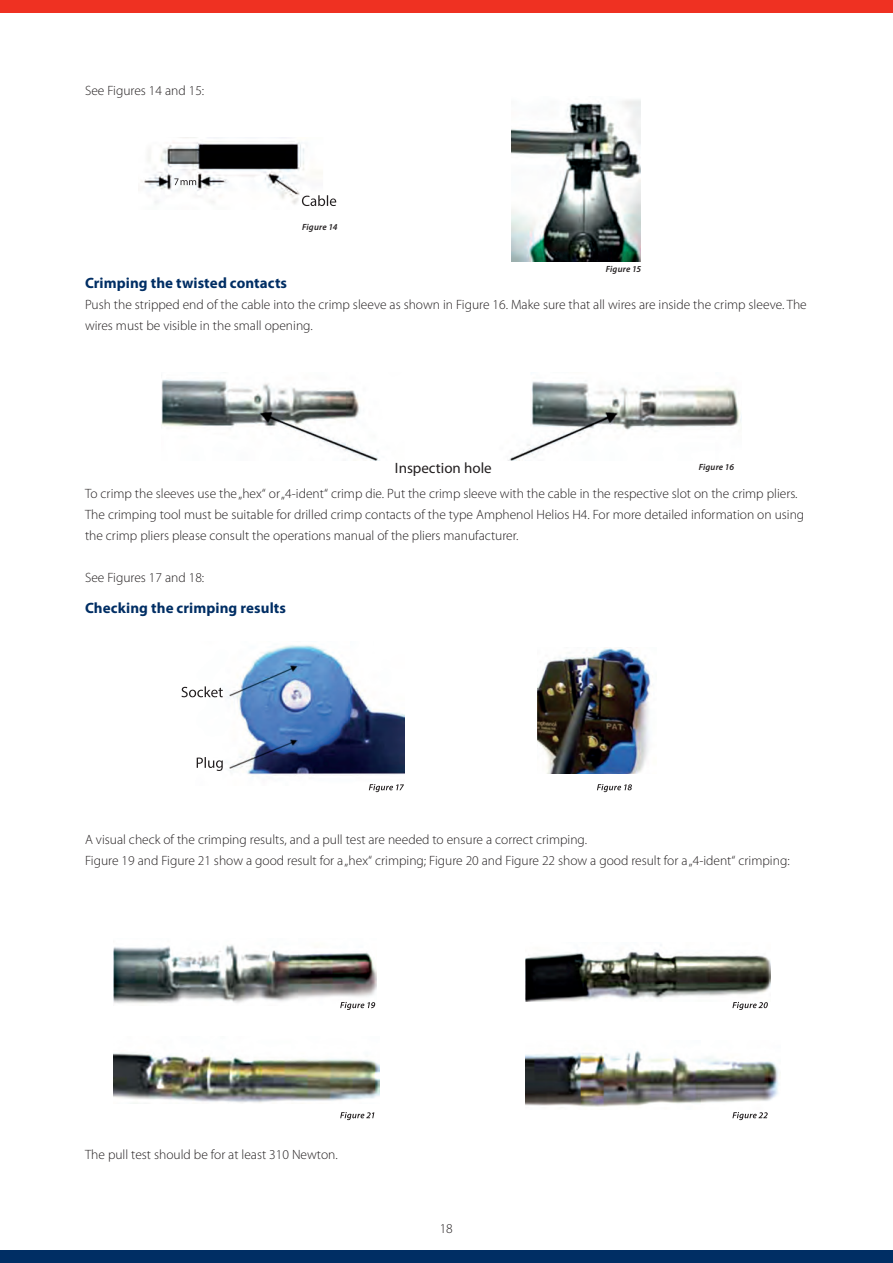
<style>
.page{position:relative;width:893px;height:1263px;background:#fff}
.page>*{position:absolute;margin:0;border:0;box-sizing:border-box;transform-origin:0 0}
.t1{font:700 15px "Myriad Pro";letter-spacing:.005em;color:#002e64}
.t2{font:15px "Myriad Pro";color:#231f20}
.t3{font:300 13.5px/21px "Myriad Pro";color:#231f20}
.t4{font:italic 600 9px "Myriad Pro";letter-spacing:.02em;color:#231f20}
</style>
<div class="page">
<div style="left:0;top:0;width:893px;height:13px;background:#ef3122"></div>
<div style="left:0;top:1250px;width:893px;height:13px;background:#002e64"></div>
<img style="left:141px;top:141px;width:182px;height:66px">
<img style="left:512px;top:100px;width:129px;height:161px">
<img style="left:161px;top:379px;width:580px;height:81px">
<svg style="left:302px;top:195px;width:34px;height:11px"></svg>
<img style="left:181px;top:645px;width:224px;height:131px">
<img style="left:538px;top:647px;width:113px;height:127px">
<img style="left:114px;top:945px;width:262px;height:60px">
<img style="left:525px;top:951px;width:246px;height:50px">
<img style="left:114px;top:1053px;width:266px;height:50px">
<img style="left:525px;top:1050px;width:254px;height:57px">
<svg style="left:197px;top:757px;width:26px;height:14px"></svg>
<svg style="left:182px;top:686px;width:41px;height:11px"></svg>
<svg style="left:174px;top:178px;width:22px;height:7px"></svg>
<svg style="left:369px;top:784px;width:35px;height:8px"></svg>
<svg style="left:597px;top:784px;width:35px;height:8px"></svg>
<svg style="left:340px;top:1002px;width:35px;height:8px"></svg>
<svg style="left:732px;top:1002px;width:36px;height:8px"></svg>
<svg style="left:340px;top:1112px;width:34px;height:8px"></svg>
<svg style="left:732px;top:1112px;width:36px;height:8px"></svg>
<p class="t3" style="left:85px;top:80px;width:121px">See Figures 14 and 15:</p>
<p class="t4" style="left:302px;top:222px;width:37px">Figure 14</p>
<p class="t4" style="left:606px;top:263px;width:37px">Figure 15</p>
<p class="t1" style="left:85px;top:274px;width:204px">Crimping the twisted contacts</p>
<p class="t3" style="left:85px;top:294px;width:723px">Push the stripped end of the cable into the crimp sleeve as shown in Figure 16. Make sure that all wires are inside the crimp sleeve. The wires must be visible in the small opening.</p>
<p class="t2" style="left:395px;top:460px;width:98px">Inspection hole</p>
<p class="t4" style="left:699px;top:461px;width:37px">Figure 16</p>
<p class="t3" style="left:85px;top:483px;width:721px">To crimp the sleeves use the „hex“ or „4-ident“ crimp die. Put the crimp sleeve with the cable in the respective slot on the crimp pliers.<br>The crimping tool must be suitable for drilled crimp contacts of the type Amphenol Helios H4. For more detailed information on using the crimp pliers please consult the operations manual of the pliers manufacturer.</p>
<p class="t3" style="left:85px;top:567px;width:121px">See Figures 17 and 18:</p>
<p class="t1" style="left:85px;top:599px;width:203px">Checking the crimping results</p>
<p class="t3" style="left:85px;top:829px;width:706px">A visual check of the crimping results, and a pull test are needed to ensure a correct crimping.<br>Figure 19 and Figure 21 show a good result for a „hex“ crimping; Figure 20 and Figure 22 show a good result for a „4-ident“ crimping:</p>
<p class="t3" style="left:85px;top:1144px;width:254px">The pull test should be for at least 310 Newton.</p>
<p class="t3" style="left:440px;top:1218px;width:15px">18</p>
</div>
